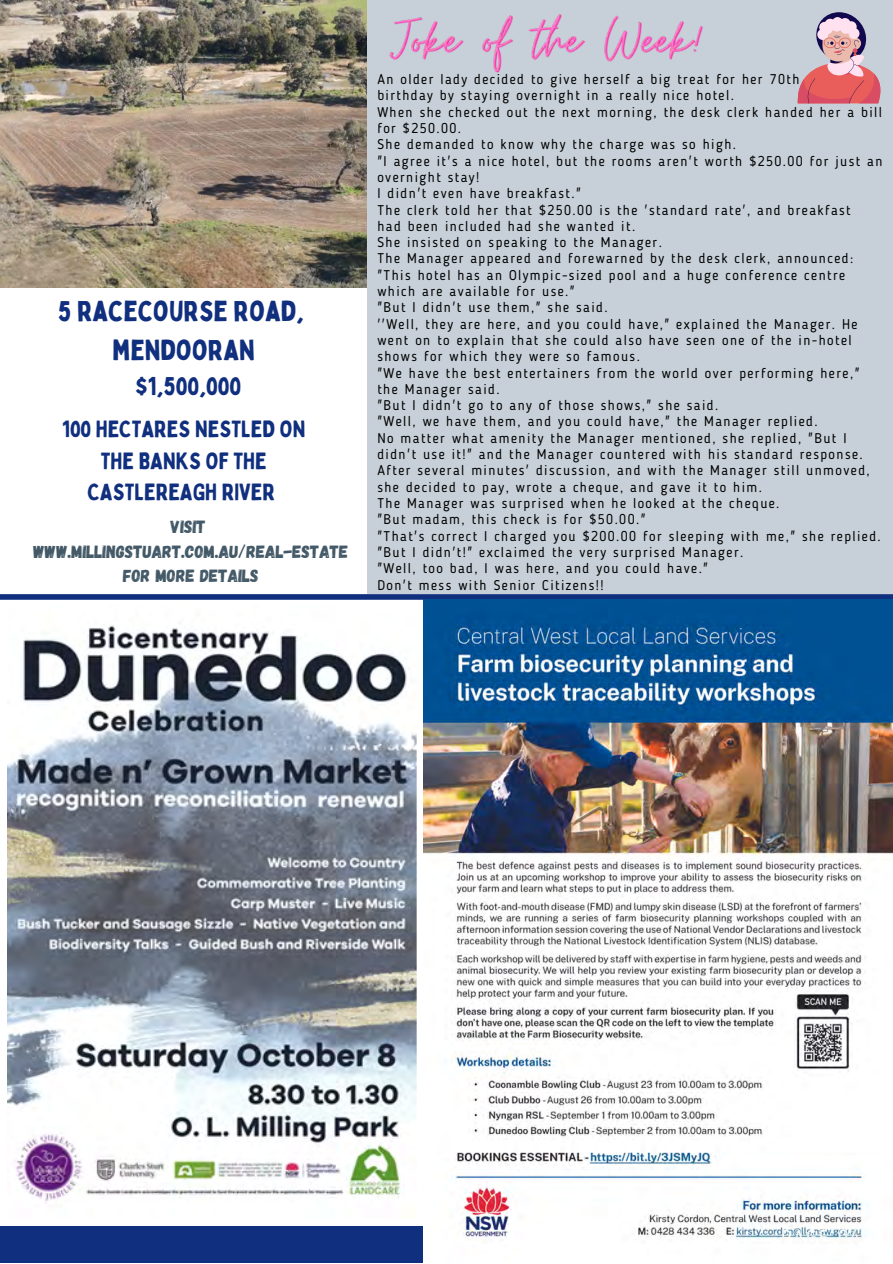
<style>
.page{position:relative;width:893px;height:1264px;background:#fff}
.page>*{position:absolute;margin:0;border:0;box-sizing:border-box;transform-origin:0 0}
.t1{font:28.2px/39.3px "Bobby Jones";color:#102f7e;text-align:center}
.t2{font:25.5px "Bobby Jones";color:#102f7e}
.t3{font:23.1px/31.5px "Bobby Jones";color:#102f7e;text-align:center}
.t4{font:19.8px "Blogger Sans";letter-spacing:.1em;color:#fafafa}
.t5{font:17.7px/24.8px "Gagalin";color:#435967;text-align:center}
.t6{font:13.95px/16.4px "Blogger Sans";letter-spacing:.1em;color:#000}
</style>
<div class="page">
<div style="left:0;top:1226px;width:892px;height:36px;background:#102f7e"></div>
<div style="left:0;top:594px;width:892px;height:5px;background:#102f7e"></div>
<img style="left:0;top:0;width:367px;height:287px">
<img style="left:8px;top:625px;width:409px;height:579px">
<img style="left:423px;top:599px;width:469px;height:663px">
<div style="left:367px;top:0;width:525px;height:593px;background:#c7d0d8"></div>
<svg style="left:797px;top:12px;width:84px;height:92px"></svg>
<img style="left:389px;top:14px;width:314px;height:59px">
<h1 class="t1" style="left:58px;top:291px;width:247px">5 RACECOURSE ROAD,<br>MENDOORAN</h1>
<h2 class="t2" style="left:135px;top:369px;width:107px">$1,500,000</h2>
<h3 class="t3" style="left:62px;top:412px;width:245px">100 HECTARES NESTLED ON<br>THE BANKS OF THE<br>CASTLEREAGH RIVER</h3>
<p class="t5" style="left:33px;top:513px;width:316px">VISIT<br>WWW.MILLINGSTUART.COM.AU/REAL-ESTATE<br>FOR MORE DETAILS</p>
<p class="t6" style="left:377px;top:72px;width:506px">An older lady decided to give herself a big treat for her 70th<br>birthday by staying overnight in a really nice hotel.<br>When she checked out the next morning, the desk clerk handed her a bill for $250.00.<br>She demanded to know why the charge was so high.<br>"I agree it's a nice hotel, but the rooms aren't worth $250.00 for just an overnight stay!<br>I didn't even have breakfast."<br>The clerk told her that $250.00 is the 'standard rate', and breakfast<br>had been included had she wanted it.<br>She insisted on speaking to the Manager.<br>The Manager appeared and forewarned by the desk clerk, announced: "This hotel has an Olympic-sized pool and a huge conference centre which are available for use."<br>"But I didn't use them," she said.<br>''Well, they are here, and you could have," explained the Manager. He went on to explain that she could also have seen one of the in-hotel shows for which they were so famous.<br>"We have the best entertainers from the world over performing here," the Manager said.<br>"But I didn't go to any of those shows," she said.<br>"Well, we have them, and you could have," the Manager replied.<br>No matter what amenity the Manager mentioned, she replied, "But I didn't use it!" and the Manager countered with his standard response.<br>After several minutes' discussion, and with the Manager still unmoved, she decided to pay, wrote a cheque, and gave it to him.<br>The Manager was surprised when he looked at the cheque.<br>"But madam, this check is for $50.00."<br>"That's correct I charged you $200.00 for sleeping with me," she replied. "But I didn't!" exclaimed the very surprised Manager.<br>"Well, too bad, I was here, and you could have."<br>Don't mess with Senior Citizens!!</p>
<h3 class="t4" style="left:781px;top:1228px;width:80px">PAGE 04</h3>
</div>
